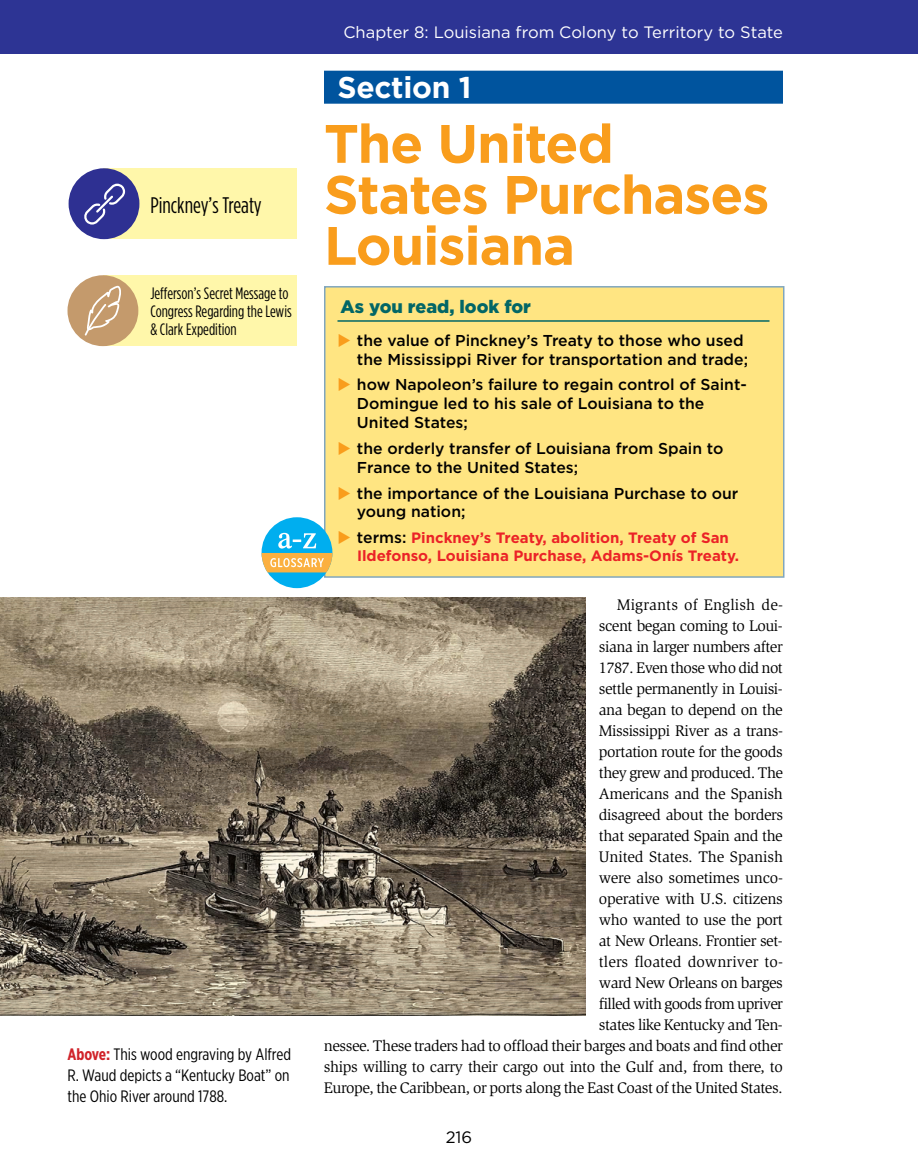
<style>
.page{position:relative;width:918px;height:1175px;background:#fff}
.page>*{position:absolute;margin:0;border:0;box-sizing:border-box;transform-origin:0 0}
.t1{font:700 54px/51px "Gotham";letter-spacing:-.02em;color:#f99d1c}
.t2{font:700 30px "Gotham";letter-spacing:-.01em;color:#fff}
.t3{font:22.5px "Gotham Condensed";color:#000}
.t4{font:900 18px "Gotham";color:#026666}
.t5{font:16.5px/21px "Gotham X Narrow";color:#000;text-align:justify}
.t6{font:16.5px "Gotham";color:#fff}
.t7{font:16.5px/18px "Gotham Condensed";color:#000}
.t8{font:16.5px "Gotham";color:#000}
.t9{font:15.75px/21px "Slimbach Std";letter-spacing:-.03em;color:#000;text-align:right}
.t10{font:500 15.75px/18.9px "Gotham";color:#000}
.t11{font:700 15px/18px "Gotham";color:#eb2227}
.s1{font-weight:700;color:#d0232a}
.s2{color:#f99d1c}
.s3{font-weight:500;font-size:15.75px;color:#000}
</style>
<div class="page">
<img style="left:0;top:597px;width:585px;height:418px">
<div style="left:324px;top:286px;width:460px;height:292px;background:#ffe582"></div>
<div style="left:324px;top:71px;width:459px;height:33px;background:#00549e"></div>
<hr style="left:338px;top:320px;width:432px;height:2px;background:#026666">
<div style="left:0;top:0;width:918px;height:54px;background:#2d3494"></div>
<div style="left:262px;top:517px;width:70px;height:71px;background:#00aeef;border-radius:50%"></div>
<svg style="left:262px;top:533px;width:70px;height:39px"></svg>
<div style="left:103px;top:169px;width:194px;height:70px;background:#fff7aa"></div>
<div style="left:69px;top:168px;width:70px;height:71px;background:#2e3092;border-radius:50%"></div>
<svg style="left:84px;top:184px;width:41px;height:40px"></svg>
<div style="left:103px;top:275px;width:194px;height:71px;background:#fff7aa"></div>
<div style="left:68px;top:275px;width:70px;height:71px;background:#c49a6c;border-radius:50%"></div>
<svg style="left:85px;top:286px;width:36px;height:49px"></svg>
<h3 class="t3" style="left:150px;top:192px;width:113px">Pinckney’s Treaty</h3>
<p class="t7" style="left:150px;top:284px;width:143px">Jefferson’s Secret Message to<br>Congress Regarding the Lewis &amp; Clark Expedition</p>
<p class="t5" style="left:68px;top:1043px;width:225px"><span class="s1">Above:</span> This wood engraving by Alfred R. Waud depicts a “Kentucky Boat” on the Ohio River around 1788.</p>
<p class="t6" style="left:343px;top:22px;width:441px">Chapter 8: Louisiana from Colony to Territory to State</p>
<p class="t6" style="left:523px;top:22px;width:262px">Chapter 3: Louisiana’s Ec nomy</p>
<h2 class="t2" style="left:338px;top:68px;width:136px">Section 1</h2>
<h1 class="t1" style="left:324px;top:118px;width:447px">The United<br>States Purchases<br>Louisiana</h1>
<p class="t4" style="left:340px;top:295px;width:192px">As you read, look for</p>
<p class="t10" style="left:338px;top:331px;width:412px;text-align:right"><span class="s2">◆</span> the value of Pinckney’s Treaty to those who used the Mississippi River for transportation and trade;</p>
<p class="t10" style="left:357px;top:375px;width:391px;text-indent:-19px"><span class="s2">◆</span> how Napoleon’s failure to regain control of Saint-<br>Domingue led to his sale of Louisiana to the<br>United States;</p>
<p class="t10" style="left:357px;top:439px;width:368px;text-indent:-19px"><span class="s2">◆</span> the orderly transfer of Louisiana from Spain to<br>France to the United States;</p>
<p class="t10" style="left:357px;top:483px;width:383px;text-indent:-19px"><span class="s2">◆</span> the importance of the Louisiana Purchase to our young nation;</p>
<p class="t11" style="left:357px;top:528px;width:384px;text-indent:-20px"><span class="s2">◆</span> <span class="s3">terms:</span> Pinckney’s Treaty, abolition, Treaty of San<br>Ildefonso, Louisiana Purchase, Adams-Onís Treaty.</p>
<p class="t9" style="left:324px;top:594px;width:461px">Migrants of English de-<br>scent began coming to Loui-<br>siana in larger numbers after<br>1787. Even those who did not<br>settle permanently in Louisi-<br>ana began to depend on the<br>Mississippi River as a trans-<br>portation route for the goods<br>they grew and produced. The<br>Americans and the Spanish<br>disagreed about the borders<br>that separated Spain and the<br>United States. The Spanish<br>were also sometimes unco-<br>operative with U.S. citizens<br>who wanted to use the port<br>at New Orleans. Frontier set-<br>tlers floated downriver to-<br>ward New Orleans on barges<br>filled with goods from upriver<br>states like Kentucky and Ten-<br>nessee. These traders had to offload their barges and boats and find other ships willing to carry their cargo out into the Gulf and, from there, to Europe, the Caribbean, or ports along the East Coast of the United States.</p>
<p class="t8" style="left:446px;top:1126px;width:28px">216</p>
</div>
